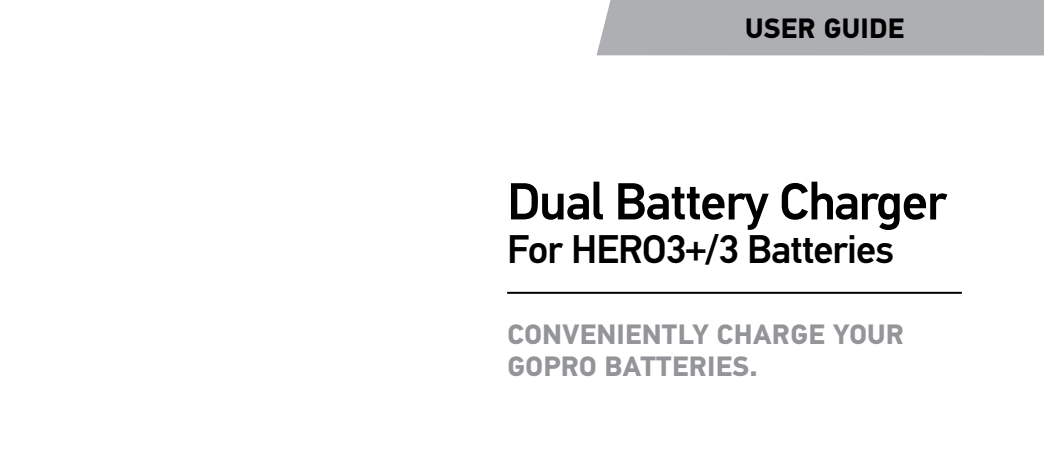
<style>
.page{position:relative;width:1044px;height:454px;background:#fff}
.page>*{position:absolute;margin:0;border:0;box-sizing:border-box;transform-origin:0 0}
.t1{font:500 52px "PF Din Text Pro";letter-spacing:-.025em;color:#000}
.t2{font:500 40px "PF Din Text Pro";letter-spacing:-.025em;color:#000}
.t3{font:700 28px/32px "PF Din Text Pro";letter-spacing:.01em;color:#939598}
.t4{font:700 28px "PF Din Text Pro";letter-spacing:.01em;color:#000}
</style>
<div class="page">
<hr style="left:507px;top:292px;width:454px;height:2px;background:#000">
<div style="left:596px;top:0;width:447px;height:55px;background:#adafb2"></div>
<p class="t4" style="left:745px;top:11px;width:160px">USER GUIDE</p>
<h1 class="t1" style="left:507px;top:170px;width:441px">Dual Battery Charger</h1>
<h2 class="t2" style="left:507px;top:225px;width:388px">For HERO3+/3 Batteries</h2>
<p class="t3" style="left:507px;top:318px;width:398px">CONVENIENTLY CHARGE YOUR<br>GOPRO BATTERIES.</p>
</div>
